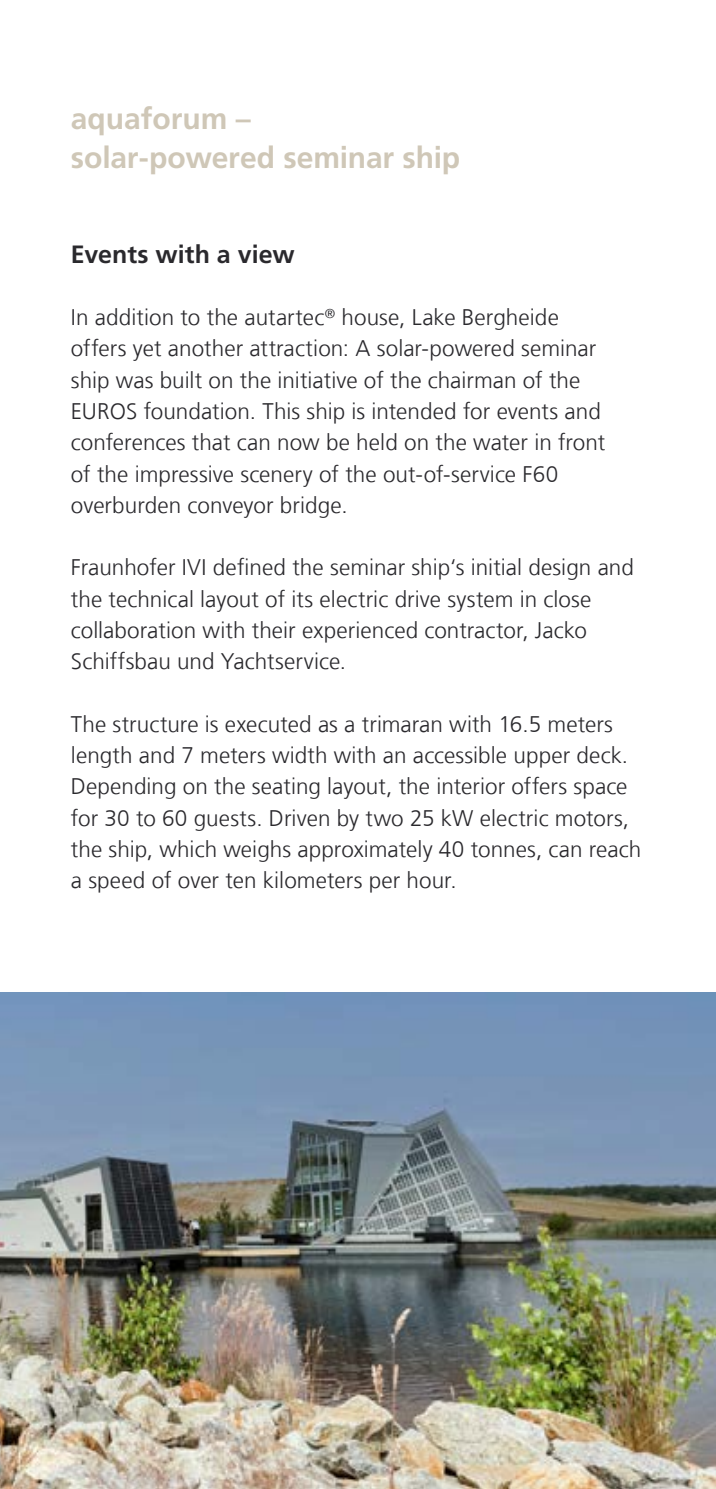
<style>
.page{position:relative;width:716px;height:1489px;background:#fff}
.page>*{position:absolute;margin:0;border:0;box-sizing:border-box;transform-origin:0 0}
.Sub_Ueberschrift_12_15_6_grau_bold{font:700 30px/39px "Frutiger LT Com";color:#cfc7b7}
.Zwischenueberschrift_10_12_5_steel_blue_{font:700 25px "Frutiger LT Com";color:#2a292d}
.Fliesstext_9_12_5_schwarz{font:300 22.5px/31.2px "Frutiger LT Com";letter-spacing:.005em;color:#2a292d}
</style>
<div class="page">
<img style="left:0;top:992px;width:716px;height:496px">
<p class="Sub_Ueberschrift_12_15_6_grau_bold" style="left:71px;top:99px;width:391px">aquaforum – solar-powered seminar ship</p>
<p class="Zwischenueberschrift_10_12_5_steel_blue_" style="left:71px;top:239px;width:225px">Events with a view</p>
<p class="Fliesstext_9_12_5_schwarz" style="left:71px;top:302px;width:536px">In addition to the autartec<sup>®</sup> house, Lake Bergheide offers yet another attraction: A solar-powered seminar ship was built on the initiative of the chairman of the EUROS foundation. This ship is intended for events and conferences that can now be held on the water in front of the impressive scenery of the out-of-service F60 overburden conveyor bridge.</p>
<p class="Fliesstext_9_12_5_schwarz" style="left:71px;top:552px;width:564px">Fraunhofer IVI defined the seminar ship‘s initial design and the technical layout of its electric drive system in close collaboration with their experienced contractor, Jacko Schiffsbau und Yachtservice.</p>
<p class="Fliesstext_9_12_5_schwarz" style="left:71px;top:708px;width:572px">The structure is executed as a trimaran with 16.5 meters length and 7 meters width with an accessible upper deck.<br>Depending on the seating layout, the interior offers space for 30 to 60 guests. Driven by two 25 kW electric motors, the ship, which weighs approximately 40 tonnes, can reach a speed of over ten kilometers per hour.</p>
</div>
